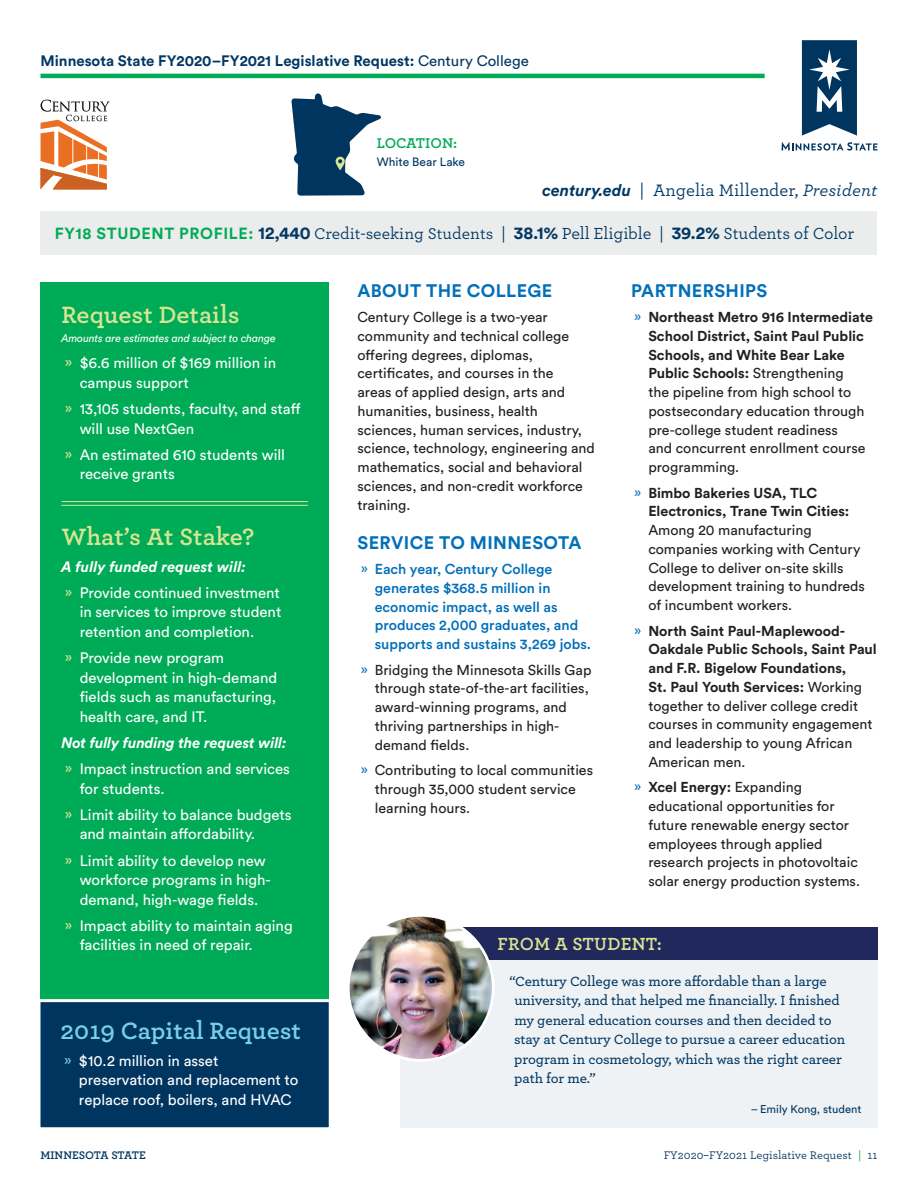
<style>
.page{position:relative;width:918px;height:1188px;background:#fff}
.page>*{position:absolute;margin:0;border:0;box-sizing:border-box;transform-origin:0 0}
.t1{font:700 22.5px "Archer S Sm";color:#d8e592}
.t2{font:700 22.5px "Archer S Sm";color:#78d0e4}
.t3{font:700 18px "Circular Std";letter-spacing:.02em;color:#006fba}
.t4{font:700 16.8px "Archer S Sm";letter-spacing:.01em;color:#d8e592}
.t5{font:500 15.75px "Archer S Sm";color:#003864}
.t6{font:500 15.3px "Archer S Sm";letter-spacing:-.01em;color:#003864}
.t7{font:15px/19.5px "Circular Std";color:#fff}
.t8{font:700 15px "Circular Std";color:#003864}
.t9{font:italic 700 15px "Circular Std";letter-spacing:-.01em;color:#fff}
.t10{font:14.25px/18.8px "Circular Std";color:#231f20}
.t11{font:500 14.25px/18.8px "Circular Std";color:#006fba}
.t12{font:700 13.5px "Archer S Sm";color:#00ab57}
.t13{font:600 12.75px/19.5px "Archer S Sm";letter-spacing:-.01em;color:#003864}
.t14{font:12px "Circular Std";color:#003864}
.t15{font:11.25px "Circular Std";color:#003864}
.t16{font:italic 10.8px "Circular Std";letter-spacing:-.01em;color:#fff}
.t17{font:500 10.5px "Archer S Sm";color:#003560}
.t18{font:700 10.5px "Archer S Sm";letter-spacing:-.01em;color:#003560}
.s1{font-weight:400}
.s2{font-family:"Circular Std";font-weight:700;font-style:italic;font-size:16.5px}
.s3{font-style:italic}
.s4{font-family:"Circular Std";font-weight:700;font-size:16.05px;color:#00ab57}
.s5{font-family:"Circular Std";font-weight:700;font-size:17.4px}
.s6{font-size:14.85px}
.s7{color:#d8e592}
.s8{color:#78d0e4}
.s9{color:#006fba}
.s10{font-weight:700}
.s11{color:#00ab57}
</style>
<div class="page">
<svg style="left:782px;top:142px;width:96px;height:9px"></svg>
<svg style="left:802px;top:40px;width:55px;height:96px"></svg>
<hr style="left:40px;top:74px;width:725px;height:4px;background:#00ab57">
<div style="left:40px;top:212px;width:838px;height:43px;background:#ebecec"></div>
<div style="left:40px;top:282px;width:289px;height:845px;background:#00ab57"></div>
<svg style="left:286px;top:73px;width:100px;height:139px"></svg>
<svg style="left:40px;top:100px;width:70px;height:89px"></svg>
<hr style="left:61px;top:501px;width:247px;height:1px;background:#d8e592">
<hr style="left:61px;top:505px;width:247px;height:1px;background:#d8e592">
<div style="left:400px;top:941px;width:478px;height:186px;background:#eff2f5"></div>
<div style="left:400px;top:927px;width:478px;height:32px;background:#20285c"></div>
<img style="left:348px;top:915px;width:145px;height:145px;border-radius:73px">
<div style="left:347px;top:914px;width:148px;height:148px;border:3px solid #fff;border-radius:50%"></div>
<div style="left:40px;top:999px;width:289px;height:129px;background:#003560"></div>
<p class="t8" style="left:40px;top:51px;width:490px">Minnesota State FY2020–FY2021 Legislative Request: <span class="s1">Century College</span></p>
<p class="t12" style="left:377px;top:132px;width:82px">LOCATION:</p>
<p class="t14" style="left:377px;top:155px;width:90px">White Bear Lake</p>
<p class="t5" style="left:542px;top:178px;width:337px"><span class="s2">century.edu</span> | Angelia Millender, <span class="s3">President</span></p>
<p class="t6" style="left:55px;top:222px;width:801px"><span class="s4">FY18 STUDENT PROFILE:</span> <span class="s5">12,440</span> <span class="s6">Credit-seeking Students</span> | <span class="s5">38.1%</span> Pell Eligible | <span class="s5">39.2%</span> Students of Color</p>
<p class="t1" style="left:61px;top:296px;width:180px">Request Details</p>
<p class="t16" style="left:61px;top:332px;width:216px">Amounts are estimates and subject to change</p>
<p class="t7" style="left:80px;top:353px;width:198px;text-indent:-15px"><span class="s7">»</span> $6.6 million of $169 million in campus support</p>
<p class="t7" style="left:80px;top:399px;width:222px;text-indent:-15px"><span class="s7">»</span> 13,105 students, faculty, and staff will use NextGen</p>
<p class="t7" style="left:80px;top:445px;width:207px;text-indent:-15px"><span class="s7">»</span> An estimated 610 students will receive grants</p>
<p class="t1" style="left:61px;top:518px;width:195px">What’s At Stake?</p>
<p class="t9" style="left:61px;top:557px;width:186px">A fully funded request will:</p>
<p class="t7" style="left:80px;top:583px;width:203px;text-align:justify;text-indent:-15px"><span class="s7">»</span> Provide continued investment in services to improve student retention and completion.</p>
<p class="t7" style="left:80px;top:648px;width:199px;text-indent:-15px"><span class="s7">»</span> Provide new program development in high-demand fields such as manufacturing, health care, and IT.</p>
<p class="t9" style="left:61px;top:733px;width:227px">Not fully funding the request will:</p>
<p class="t7" style="left:80px;top:759px;width:212px;text-indent:-15px"><span class="s7">»</span> Impact instruction and services for students.</p>
<p class="t7" style="left:80px;top:805px;width:214px;text-indent:-15px"><span class="s7">»</span> Limit ability to balance budgets and maintain affordability.</p>
<p class="t7" style="left:80px;top:851px;width:193px;text-indent:-15px"><span class="s7">»</span> Limit ability to develop new workforce programs in high&shy;demand, high-wage fields.</p>
<p class="t7" style="left:80px;top:916px;width:215px;text-indent:-15px"><span class="s7">»</span> Impact ability to maintain aging facilities in need of repair.</p>
<p class="t2" style="left:61px;top:1012px;width:242px">2019 Capital Request</p>
<p class="t7" style="left:79px;top:1050px;width:221px;text-indent:-15px"><span class="s8">»</span> $10.2 million in asset preservation and replacement to replace roof, boilers, and HVAC</p>
<p class="t3" style="left:358px;top:279px;width:196px">ABOUT THE COLLEGE</p>
<p class="t10" style="left:357px;top:308px;width:239px">Century College is a two-year community and technical college offering degrees, diplomas, certificates, and courses in the<br>areas of applied design, arts and humanities, business, health sciences, human services, industry, science, technology, engineering and mathematics, social and behavioral sciences, and non-credit workforce training.</p>
<p class="t3" style="left:358px;top:531px;width:225px">SERVICE TO MINNESOTA</p>
<p class="t11" style="left:375px;top:560px;width:218px;text-indent:-14px"><span class="s1">»</span> Each year, Century College generates $368.5 million in economic impact, as well as produces 2,000 graduates, and supports and sustains 3,269 jobs.</p>
<p class="t10" style="left:375px;top:660px;width:218px;text-indent:-14px"><span class="s9">»</span> Bridging the Minnesota Skills Gap through state-of-the-art facilities, award-winning programs, and thriving partnerships in high&shy;demand fields.</p>
<p class="t10" style="left:375px;top:761px;width:220px;text-indent:-14px"><span class="s9">»</span> Contributing to local communities through 35,000 student service learning hours.</p>
<p class="t3" style="left:631px;top:279px;width:138px">PARTNERSHIPS</p>
<p class="t10" style="left:648px;top:308px;width:226px;text-indent:-14px"><span class="s9">»</span> <span class="s10">Northeast Metro 916 Intermediate<br>School District, Saint Paul Public<br>Schools, and White Bear Lake<br>Public Schools:</span> Strengthening<br>the pipeline from high school to postsecondary education through pre-college student readiness<br>and concurrent enrollment course programming.</p>
<p class="t10" style="left:648px;top:483px;width:218px;text-indent:-14px"><span class="s9">»</span> <span class="s10">Bimbo Bakeries USA, TLC<br>Electronics, Trane Twin Cities:<br></span>Among 20 manufacturing companies working with Century<br>College to deliver on-site skills development training to hundreds of incumbent workers.</p>
<p class="t10" style="left:648px;top:621px;width:230px;text-indent:-14px"><span class="s9">»</span> <span class="s10">North Saint Paul-Maplewood-<br>Oakdale Public Schools, Saint Paul and F.R. Bigelow Foundations,<br>St. Paul Youth Services:</span> Working together to deliver college credit courses in community engagement and leadership to young African<br>American men.</p>
<p class="t10" style="left:648px;top:778px;width:213px;text-indent:-14px"><span class="s9">»</span> <span class="s10">Xcel Energy:</span> Expanding educational opportunities for future renewable energy sector employees through applied research projects in photovoltaic solar energy production systems.</p>
<p class="t4" style="left:498px;top:929px;width:166px">FROM A STUDENT:</p>
<p class="t13" style="left:514px;top:971px;width:333px;text-indent:-5px">“Century College was more affordable than a large university, and that helped me financially. I finished my general education courses and then decided to stay at Century College to pursue a career education program in cosmetology, which was the right career path for me.”</p>
<p class="t15" style="left:751px;top:1103px;width:112px">– Emily Kong, student</p>
<p class="t18" style="left:40px;top:1146px;width:107px">MINNESOTA STATE</p>
<p class="t17" style="left:664px;top:1147px;width:215px">FY2020–FY2021 Legislative Request <span class="s11">|</span> 11</p>
</div>
